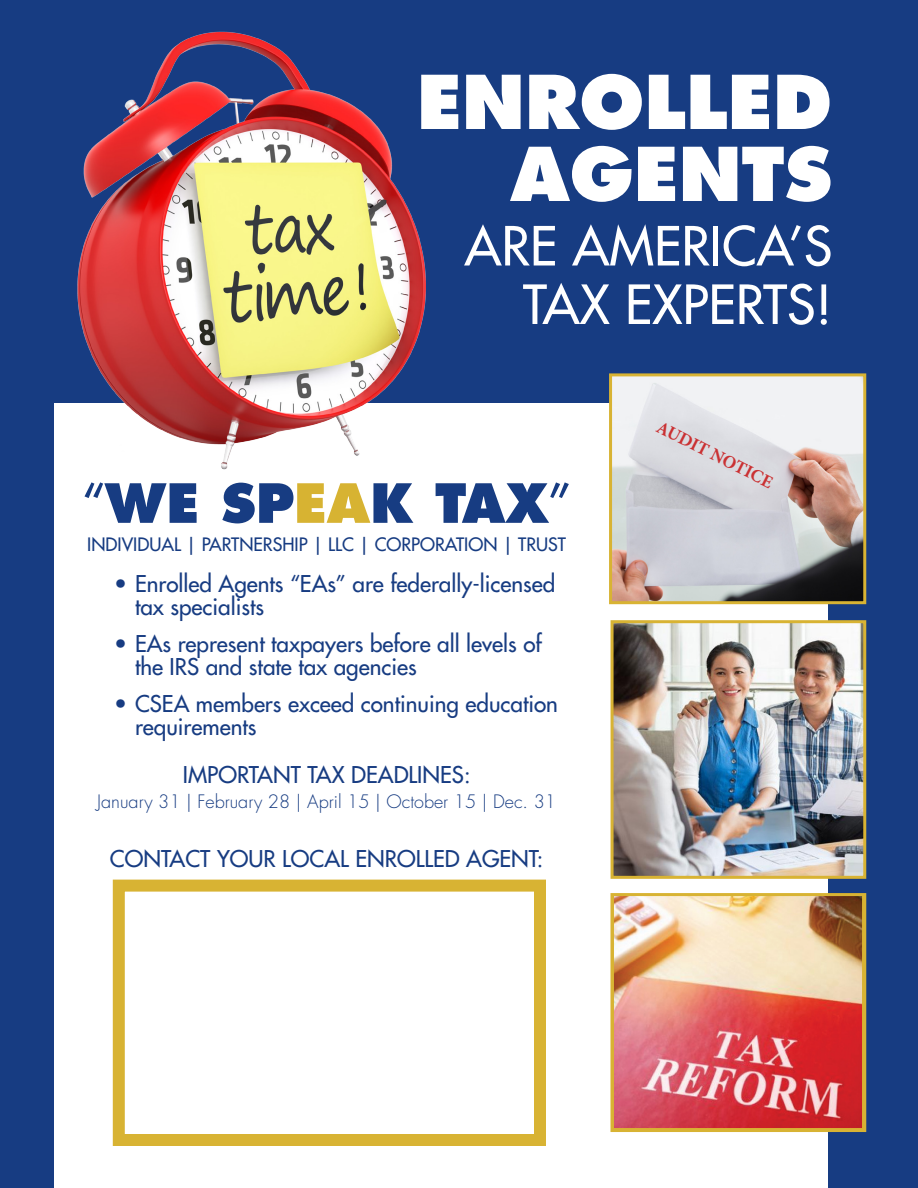
<style>
.page{position:relative;width:918px;height:1188px;background:#173c82}
.page>*{position:absolute;margin:0;border:0;box-sizing:border-box;transform-origin:0 0}
.t1{font:800 72px/72px "Futura Std";color:#fff;text-align:right}
.t2{font:500 52.5px "Futura Std";color:#fff}
.t3{font:800 52.5px "Futura Std";color:#173c82}
.t4{font:500 22.5px/22.5px "Futura Std";color:#173c82}
.t5{font:300 18px "Futura Std";color:#173c82}
.t6{font:500 18px "Futura Std";color:#173c82}
.t7{font:700 18px "Minion Pro";color:#ca3133}
.s1{font-weight:500}
.s2{color:#d7b332}
</style>
<div class="page">
<div style="left:54px;top:403px;width:774px;height:785px;background:#fff"></div>
<div style="left:113px;top:880px;width:433px;height:266px;border:12px solid #d8b333"></div>
<img style="left:615px;top:624px;width:247px;height:251px">
<div style="left:611px;top:620px;width:255px;height:259px;border:3px solid #d8b333"></div>
<img style="left:613px;top:377px;width:249px;height:223px">
<div style="left:609px;top:373px;width:257px;height:231px;border:3px solid #d8b333"></div>
<img style="left:614px;top:897px;width:248px;height:231px">
<div style="left:610px;top:893px;width:256px;height:239px;border:3px solid #d8b333"></div>
<img style="left:77px;top:31px;width:349px;height:439px">
<p class="t1" style="left:417px;top:66px;width:417px">ENROLLED<br>AGENTS</p>
<p class="t2" style="left:464px;top:213px;width:369px">ARE AMERICA’S</p>
<p class="t2" style="left:523px;top:272px;width:311px">TAX EXPERTS!</p>
<p class="t3" style="left:81px;top:470px;width:492px"><span class="s1">“</span>WE SP<span class="s2">EA</span>K TAX<span class="s1">”</span></p>
<p class="t6" style="left:87px;top:533px;width:480px">INDIVIDUAL | PARTNERSHIP | LLC | CORPORATION | TRUST</p>
<p class="t4" style="left:135px;top:573px;width:422px;text-indent:-21px">• Enrolled Agents “EAs” are federally-licensed tax specialists</p>
<p class="t4" style="left:135px;top:633px;width:408px;text-indent:-21px">• EAs represent taxpayers before all levels of the IRS and state tax agencies</p>
<p class="t4" style="left:135px;top:693px;width:425px;text-indent:-21px">• CSEA members exceed continuing education requirements</p>
<p class="t4" style="left:183px;top:763px;width:289px">IMPORTANT TAX DEADLINES:</p>
<p class="t5" style="left:97px;top:791px;width:460px">January 31 | February 28 | April 15 | October 15 | Dec. 31</p>
<p class="t4" style="left:110px;top:848px;width:435px">CONTACT YOUR LOCAL ENROLLED AGENT:</p>
<p class="t7" style="left:664px;top:414px;width:129px;rotate:27deg">AUDIT NOTICE</p>
</div>
